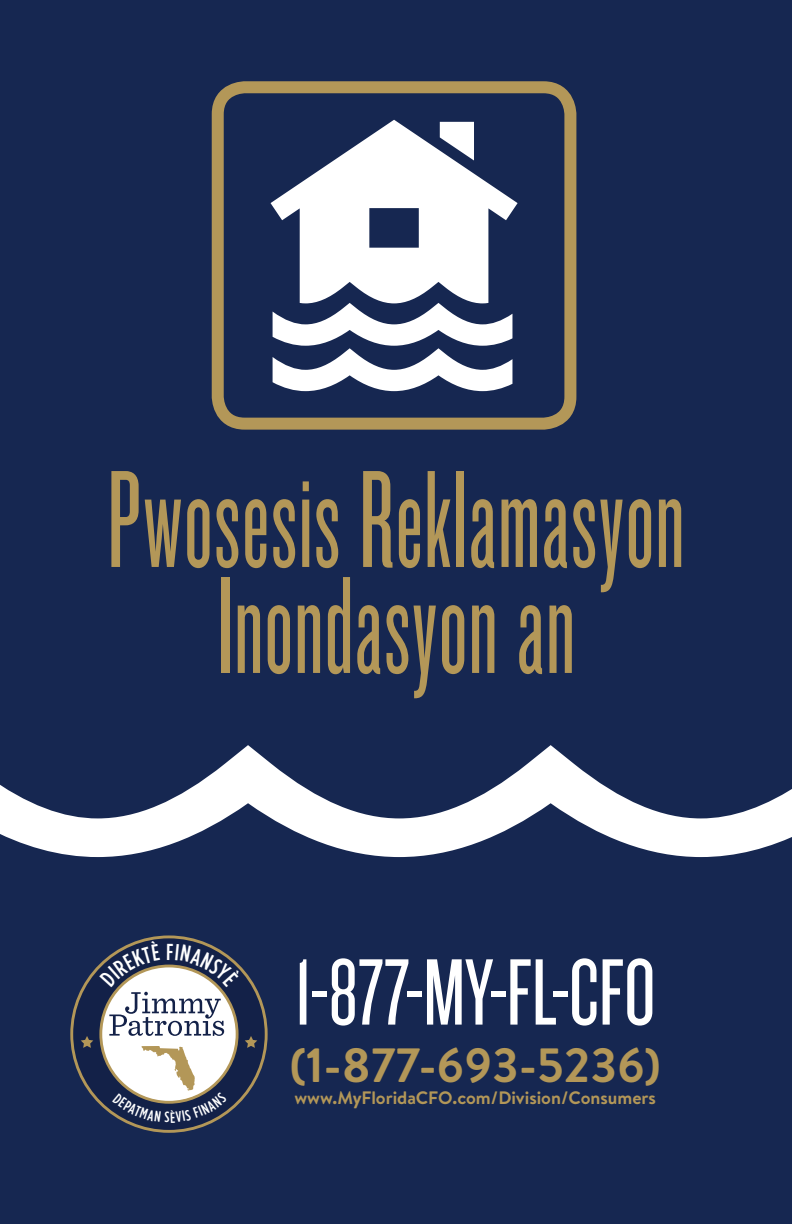
<style>
.page{position:relative;width:792px;height:1224px;background:#162751}
.page>*{position:absolute;margin:0;border:0;box-sizing:border-box;transform-origin:0 0}
.t1{font:144px/106px "Knockout HTF26 Junior Flyweight";letter-spacing:.01em;color:#b39758;text-align:center}
.t2{font:98px "Knockout HTF27 Junior Bantamwt";color:#fff}
.t3{font:700 48px "Brandon Text";color:#b39758}
.t4{font:700 18px "Brandon Text";color:#b39758}
</style>
<div class="page">
<div style="left:212px;top:81px;width:364px;height:349px;border:12px solid #b39758;border-radius:27px"></div>
<svg style="left:271px;top:120px;width:247px;height:271px;fill:#fff"></svg>
<svg style="left:0;top:745px;width:792px;height:112px"></svg>
<svg style="left:70px;top:935px;width:198px;height:198px"></svg>
<svg style="left:73px;top:937px;width:193px;height:195px"></svg>
<h1 class="t1" style="left:107px;top:471px;width:579px">Pwosesis Reklamasyon<br>Inondasyon an</h1>
<h2 class="t2" style="left:295px;top:944px;width:362px">1-877-MY-FL-CFO</h2>
<h3 class="t3" style="left:290px;top:1032px;width:373px">(1-877-693-5236)</h3>
<p class="t4" style="left:294px;top:1085px;width:363px">www.MyFloridaCFO.com/Division/Consumers</p>
</div>
